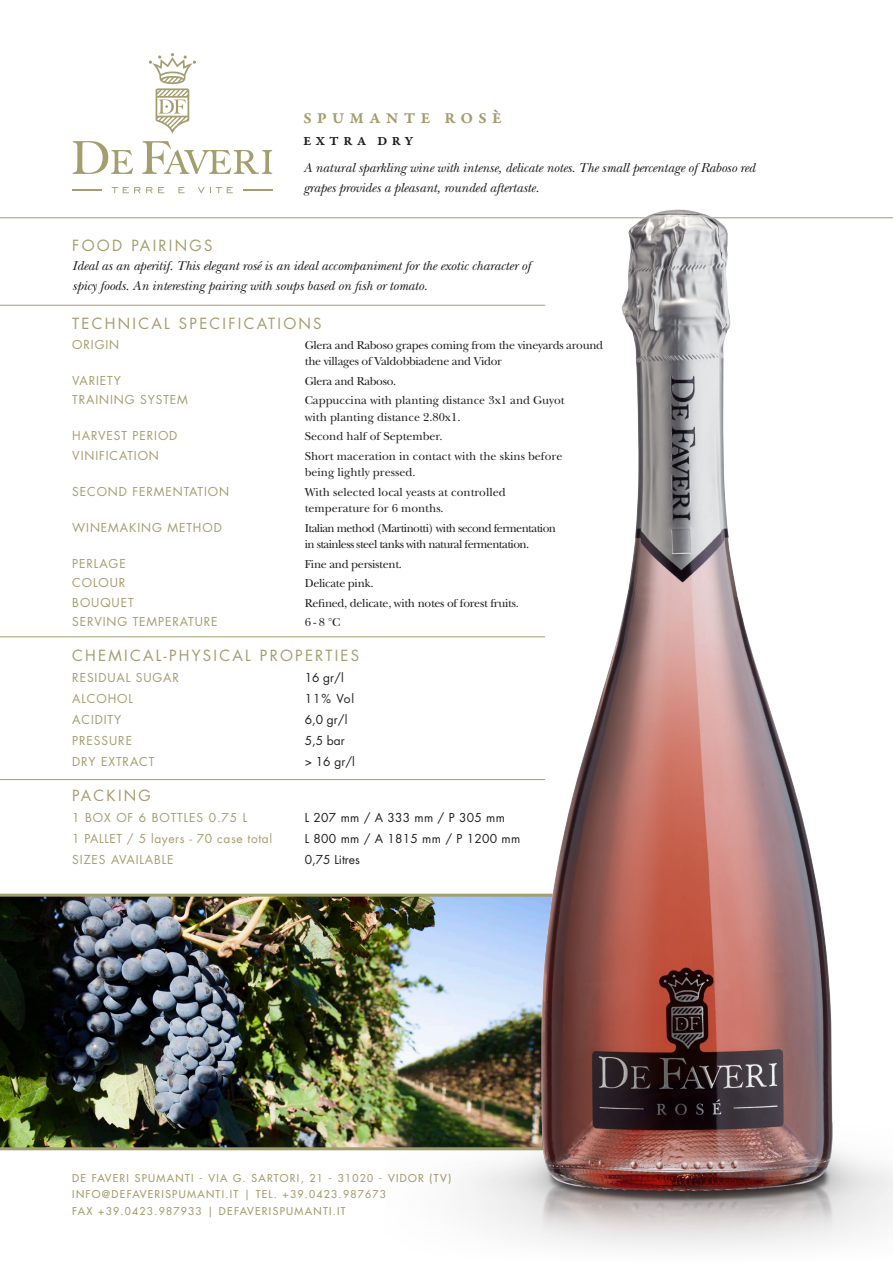
<style>
.page{position:relative;width:893px;height:1263px;background:#fff}
.page>*{position:absolute;margin:0;border:0;box-sizing:border-box;transform-origin:0 0}
.t1{font:16.05px "Garamond Premr Pro Smbd Capt";letter-spacing:.335em;color:#a49d6e}
.t2{font:15px "Futura Std";letter-spacing:.15em;color:#a49d6e}
.t3{font:italic 13.5px/19.5px "New Baskerville Std";letter-spacing:-.01em;color:#231f20}
.t4{font:13.2px "Garamond Premr Pro Smbd Capt";letter-spacing:.34em;color:#231f20}
.t5{font:12px "New Baskerville Std";color:#231f20}
.Ciodet_Base{font:12px "Futura Std";letter-spacing:.075em;color:#a49d6e}
.t6{font:12px "New Baskerville Std";letter-spacing:-.025em;color:#231f20}
.t7{font:12px "New Baskerville Std";letter-spacing:-.05em;color:#231f20}
.Ciodet_Base-2{font:12px "Futura Std";letter-spacing:.025em;color:#231f20}
.Ciodet_Base-3{font:12px "Futura Std";letter-spacing:.05em;color:#a49d6e}
.Ciodet_Base-4{font:12px "Futura Std";color:#231f20}
.t8{font:500 10.5px "Futura Std";letter-spacing:.125em;color:#a49d6e}
</style>
<div class="page">
<img style="left:0;top:897px;width:386px;height:250px">
<svg style="left:112px;top:187px;width:52px;height:6px"></svg>
<svg style="left:178px;top:187px;width:7px;height:6px"></svg>
<svg style="left:198px;top:187px;width:35px;height:6px"></svg>
<svg style="left:73px;top:141px;width:60px;height:33px"></svg>
<svg style="left:142px;top:141px;width:130px;height:33px"></svg>
<hr style="left:243px;top:189px;width:30px;height:1px;background:#a49d6e">
<hr style="left:72px;top:189px;width:30px;height:1px;background:#a49d6e">
<svg style="left:149px;top:53px;width:47px;height:81px"></svg>
<hr style="left:0;top:1147px;width:719px;height:3px;background:#a49d6e">
<hr style="left:0;top:894px;width:719px;height:3px;background:#a49d6e">
<hr style="left:0;top:636px;width:545px;height:1px;background:#a49d6e">
<hr style="left:0;top:305px;width:545px;height:1px;background:#a49d6e">
<hr style="left:0;top:218px;width:893px;height:1px;background:#a49d6e">
<hr style="left:0;top:779px;width:545px;height:1px;background:#a49d6e">
<img style="left:386px;top:209px;width:507px;height:1039px">
<p class="t1" style="left:303px;top:108px;width:200px">SPUMANTE ROSÈ</p>
<p class="t4" style="left:303px;top:133px;width:112px">EXTRA DRY</p>
<p class="t3" style="left:303px;top:158px;width:454px">A natural sparkling wine with intense, delicate notes. The small percentage of Raboso red grapes provides a pleasant, rounded aftertaste.</p>
<p class="t2" style="left:72px;top:235px;width:142px">FOOD PAIRINGS</p>
<p class="t3" style="left:72px;top:256px;width:460px">Ideal as an aperitif. This elegant rosé is an ideal accompaniment for the exotic character of spicy foods. An interesting pairing with soups based on fish or tomato.</p>
<p class="t2" style="left:72px;top:314px;width:251px">TECHNICAL SPECIFICATIONS</p>
<p class="Ciodet_Base" style="left:72px;top:337px;width:48px">ORIGIN</p>
<p class="t6" style="left:305px;top:338px;width:300px">Glera and Raboso grapes coming from the vineyards around</p>
<p class="t6" style="left:305px;top:354px;width:199px">the villages of Valdobbiadene and Vidor</p>
<p class="Ciodet_Base" style="left:72px;top:373px;width:50px">VARIETY</p>
<p class="t6" style="left:305px;top:374px;width:93px">Glera and Raboso.</p>
<p class="Ciodet_Base" style="left:72px;top:392px;width:117px">TRAINING SYSTEM</p>
<p class="t5" style="left:305px;top:393px;width:261px">Cappuccina with planting distance 3x1 and Guyot</p>
<p class="t5" style="left:305px;top:410px;width:157px">with planting distance 2.80x1.</p>
<p class="Ciodet_Base" style="left:72px;top:428px;width:107px">HARVEST PERIOD</p>
<p class="t5" style="left:305px;top:429px;width:139px">Second half of September.</p>
<p class="Ciodet_Base" style="left:72px;top:448px;width:88px">VINIFICATION</p>
<p class="t5" style="left:305px;top:449px;width:259px">Short maceration in contact with the skins before</p>
<p class="t5" style="left:305px;top:465px;width:112px">being lightly pressed.</p>
<p class="Ciodet_Base" style="left:72px;top:484px;width:158px">SECOND FERMENTATION</p>
<p class="t5" style="left:305px;top:485px;width:202px">With selected local yeasts at controlled</p>
<p class="t5" style="left:305px;top:501px;width:140px">temperature for 6 months.</p>
<p class="Ciodet_Base" style="left:72px;top:520px;width:151px">WINEMAKING METHOD</p>
<p class="t7" style="left:305px;top:521px;width:253px">Italian method (Martinotti) with second fermentation</p>
<p class="t7" style="left:305px;top:537px;width:226px">in stainless steel tanks with natural fermentation.</p>
<p class="Ciodet_Base" style="left:72px;top:556px;width:55px">PERLAGE</p>
<p class="t6" style="left:305px;top:557px;width:99px">Fine and persistent.</p>
<p class="Ciodet_Base" style="left:72px;top:575px;width:55px">COLOUR</p>
<p class="t6" style="left:305px;top:576px;width:70px">Delicate pink.</p>
<p class="Ciodet_Base" style="left:72px;top:595px;width:63px">BOUQUET</p>
<p class="t6" style="left:305px;top:596px;width:216px">Refined, delicate, with notes of forest fruits.</p>
<p class="Ciodet_Base" style="left:72px;top:614px;width:147px">SERVING TEMPERATURE</p>
<p class="t6" style="left:305px;top:615px;width:37px">6 - 8 °C</p>
<p class="t2" style="left:72px;top:646px;width:288px">CHEMICAL-PHYSICAL PROPERTIES</p>
<p class="Ciodet_Base" style="left:72px;top:670px;width:108px">RESIDUAL SUGAR</p>
<p class="Ciodet_Base-2" style="left:305px;top:670px;width:41px">16 gr/l</p>
<p class="Ciodet_Base" style="left:72px;top:691px;width:62px">ALCOHOL</p>
<p class="Ciodet_Base-2" style="left:305px;top:691px;width:51px">11% Vol</p>
<p class="Ciodet_Base" style="left:72px;top:712px;width:51px">ACIDITY</p>
<p class="Ciodet_Base-2" style="left:305px;top:712px;width:44px">6,0 gr/l</p>
<p class="Ciodet_Base" style="left:72px;top:733px;width:61px">PRESSURE</p>
<p class="Ciodet_Base-2" style="left:305px;top:733px;width:42px">5,5 bar</p>
<p class="Ciodet_Base" style="left:72px;top:754px;width:84px">DRY EXTRACT</p>
<p class="Ciodet_Base-2" style="left:305px;top:754px;width:52px">&gt; 16 gr/l</p>
<p class="t2" style="left:72px;top:786px;width:80px">PACKING</p>
<p class="Ciodet_Base" style="left:72px;top:810px;width:176px">1 BOX OF 6 BOTTLES 0.75 L</p>
<p class="Ciodet_Base-2" style="left:305px;top:810px;width:202px">L 207 mm / A 333 mm / P 305 mm</p>
<p class="Ciodet_Base-3" style="left:72px;top:831px;width:201px">1 PALLET / 5 layers - 70 case total</p>
<p class="Ciodet_Base-2" style="left:305px;top:831px;width:217px">L 800 mm / A 1815 mm / P 1200 mm</p>
<p class="Ciodet_Base" style="left:72px;top:852px;width:103px">SIZES AVAILABLE</p>
<p class="Ciodet_Base-4" style="left:305px;top:852px;width:57px">0,75 Litres</p>
<p class="t8" style="left:72px;top:1171px;width:380px">DE FAVERI SPUMANTI - VIA G. SARTORI, 21 - 31020 - VIDOR (TV)</p>
<p class="t8" style="left:72px;top:1187px;width:315px">INFO@DEFAVERISPUMANTI.IT | TEL. +39.0423.987673</p>
<p class="t8" style="left:72px;top:1204px;width:275px">FAX +39.0423.987933 | DEFAVERISPUMANTI.IT</p>
</div>
